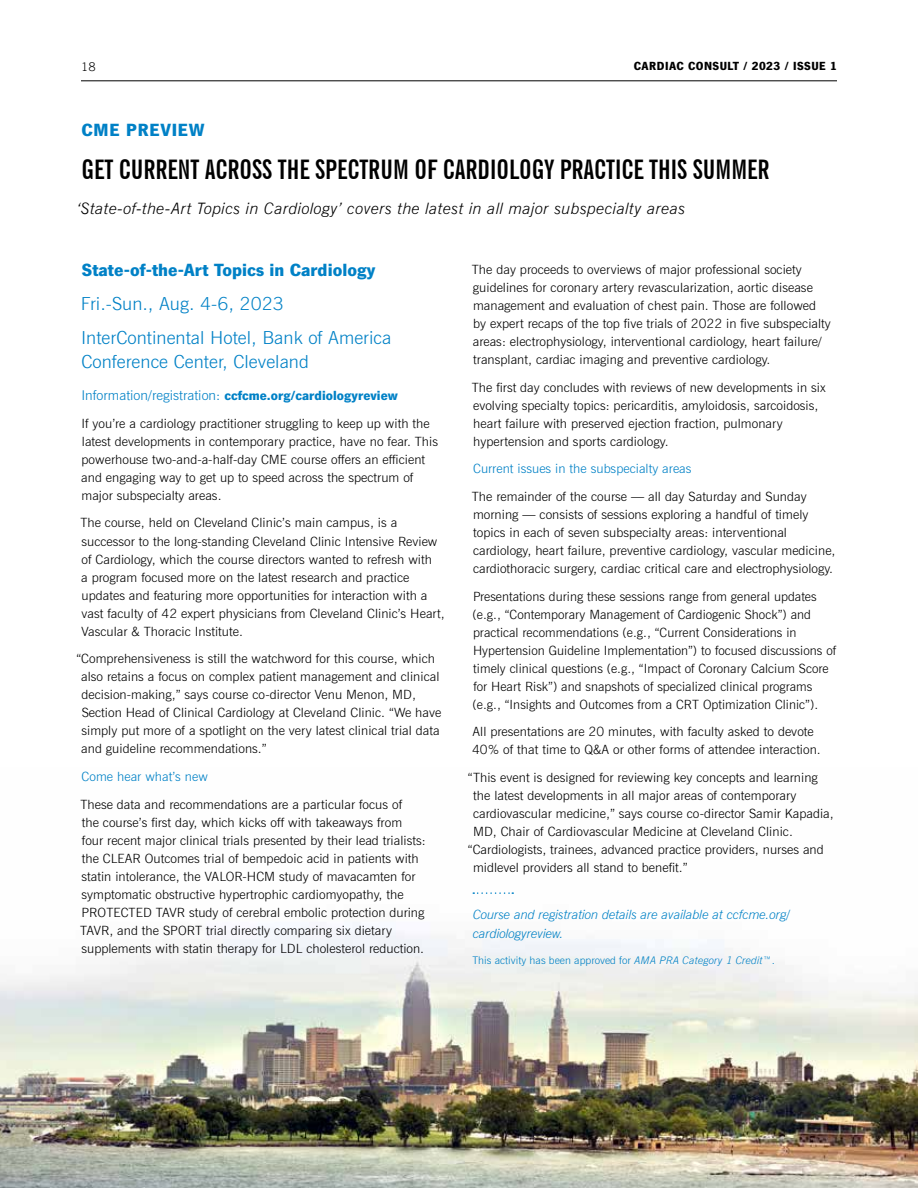
<style>
.page{position:relative;width:918px;height:1188px;background:#fff}
.page>*{position:absolute;margin:0;border:0;box-sizing:border-box;transform-origin:0 0}
.t1{font:700 extra-condensed 27px "News Gothic BT";color:#000}
.t2{font:300 18px/33.8px "News Gothic BT";letter-spacing:.005em;color:#0081c6}
.t3{font:900 18px "News Gothic LT Std";letter-spacing:.005em;color:#0081c6}
.t4{font:900 18px "News Gothic LT Std";letter-spacing:.04em;color:#0081c6}
.t5{font:italic 300 15.75px "News Gothic BT";letter-spacing:.02em;color:#000}
.t6{font:900 13.5px "News Gothic LT Std";letter-spacing:.005em;color:#0081c6}
.t7{font:300 12.75px/18px "News Gothic BT";letter-spacing:.005em;color:#000}
.t8{font:italic 300 12.75px/19.5px "News Gothic BT";letter-spacing:-.01em;color:#0081c6}
.t9{font:300 12.75px "News Gothic BT";letter-spacing:.005em;color:#0081c6}
.t10{font:900 12px "News Gothic LT Std";letter-spacing:.04em;color:#000}
.t11{font:300 12px "News Gothic BT";color:#000}
.t12{font:300 10.5px "News Gothic BT";letter-spacing:.005em;color:#0081c6}
.s1{font-family:"News Gothic BT";font-weight:300}
.s2{font-style:italic}
</style>
<div class="page">
<img style="left:0;top:892px;width:918px;height:296px">
<hr style="left:81px;top:81px;width:756px;height:1px;background:#000">
<svg style="left:473px;top:892px;width:40px;height:2px"></svg>
<p class="t11" style="left:81px;top:59px;width:16px">18</p>
<p class="t10" style="left:634px;top:59px;width:205px">CARDIAC CONSULT / 2023 / ISSUE 1</p>
<h2 class="t4" style="left:82px;top:120px;width:124px">CME PREVIEW</h2>
<h1 class="t1" style="left:82px;top:153px;width:690px">GET CURRENT ACROSS THE SPECTRUM OF CARDIOLOGY PRACTICE THIS SUMMER</h1>
<p class="t5" style="left:77px;top:199px;width:610px">‘State-of-the-Art Topics in Cardiology’ covers the latest in all major subspecialty areas</p>
<h2 class="t3" style="left:82px;top:260px;width:295px">State-of-the-Art Topics in Cardiology</h2>
<h2 class="t2" style="left:81px;top:287px;width:312px">Fri.-Sun., Aug. 4-6, 2023<br>InterContinental Hotel, Bank of America</h2>
<h2 class="t2" style="left:81px;top:344px;width:229px">Conference Center, Cleveland</h2>
<p class="t6" style="left:81px;top:388px;width:318px"><span class="s1">Information/registration:</span> ccfcme.org/cardiologyreview</p>
<p class="t7" style="left:81px;top:414px;width:358px">If you’re a cardiology practitioner struggling to keep up with the latest developments in contemporary practice, have no fear. This powerhouse two-and-a-half-day CME course offers an efficient and engaging way to get up to speed across the spectrum of major subspecialty areas.</p>
<p class="t7" style="left:80px;top:514px;width:366px">The course, held on Cleveland Clinic’s main campus, is a successor to the long-standing Cleveland Clinic Intensive Review of Cardiology, which the course directors wanted to refresh with<br>a program focused more on the latest research and practice updates and featuring more opportunities for interaction with a vast faculty of 42 expert physicians from Cleveland Clinic’s Heart, Vascular &amp; Thoracic Institute.</p>
<p class="t7" style="left:81px;top:650px;width:362px;text-indent:-5px">“Comprehensiveness is still the watchword for this course, which also retains a focus on complex patient management and clinical decision-making,” says course co-director Venu Menon, MD, Section Head of Clinical Cardiology at Cleveland Clinic. “We have simply put more of a spotlight on the very latest clinical trial data and guideline recommendations.”</p>
<p class="t9" style="left:82px;top:769px;width:128px">Come hear what’s new</p>
<p class="t7" style="left:80px;top:795px;width:347px">These data and recommendations are a particular focus of<br>the course’s first day, which kicks off with takeaways from<br>four recent major clinical trials presented by their lead trialists: the CLEAR Outcomes trial of bempedoic acid in patients with statin intolerance, the VALOR-HCM study of mavacamten for symptomatic obstructive hypertrophic cardiomyopathy, the PROTECTED TAVR study of cerebral embolic protection during TAVR, and the SPORT trial directly comparing six dietary supplements with statin therapy for LDL cholesterol reduction.</p>
<p class="t7" style="left:472px;top:260px;width:361px">The day proceeds to overviews of major professional society guidelines for coronary artery revascularization, aortic disease management and evaluation of chest pain. Those are followed by expert recaps of the top five trials of 2022 in five subspecialty areas: electrophysiology, interventional cardiology, heart failure/ transplant, cardiac imaging and preventive cardiology.</p>
<p class="t7" style="left:472px;top:378px;width:355px">The first day concludes with reviews of new developments in six evolving specialty topics: pericarditis, amyloidosis, sarcoidosis, heart failure with preserved ejection fraction, pulmonary hypertension and sports cardiology.</p>
<p class="t9" style="left:473px;top:461px;width:220px">Current issues in the subspecialty areas</p>
<p class="t7" style="left:472px;top:487px;width:365px">The remainder of the course — all day Saturday and Sunday morning — consists of sessions exploring a handful of timely topics in each of seven subspecialty areas: interventional cardiology, heart failure, preventive cardiology, vascular medicine, cardiothoracic surgery, cardiac critical care and electrophysiology.</p>
<p class="t7" style="left:473px;top:587px;width:365px">Presentations during these sessions range from general updates (e.g., “Contemporary Management of Cardiogenic Shock”) and practical recommendations (e.g., “Current Considerations in Hypertension Guideline Implementation”) to focused discussions of timely clinical questions (e.g., “Impact of Coronary Calcium Score for Heart Risk”) and snapshots of specialized clinical programs (e.g., “Insights and Outcomes from a CRT Optimization Clinic”).</p>
<p class="t7" style="left:472px;top:723px;width:350px">All presentations are 20 minutes, with faculty asked to devote<br>40% of that time to Q&amp;A or other forms of attendee interaction.</p>
<p class="t7" style="left:468px;top:769px;width:352px">“This event is designed for reviewing key concepts and learning</p>
<p class="t7" style="left:473px;top:787px;width:325px">the latest developments in all major areas of contemporary</p>
<p class="t7" style="left:473px;top:805px;width:362px">cardiovascular medicine,” says course co-director Samir Kapadia,</p>
<p class="t7" style="left:473px;top:823px;width:321px">MD, Chair of Cardiovascular Medicine at Cleveland Clinic.</p>
<p class="t7" style="left:468px;top:841px;width:357px">“Cardiologists, trainees, advanced practice providers, nurses and</p>
<p class="t7" style="left:473px;top:859px;width:216px">midlevel providers all stand to benefit.”</p>
<p class="t8" style="left:473px;top:904px;width:319px">Course and registration details are available at ccfcme.org/ cardiologyreview.</p>
<p class="t12" style="left:472px;top:954px;width:304px">This activity has been approved for <span class="s2">AMA PRA Category 1 Credit™</span>.</p>
</div>
